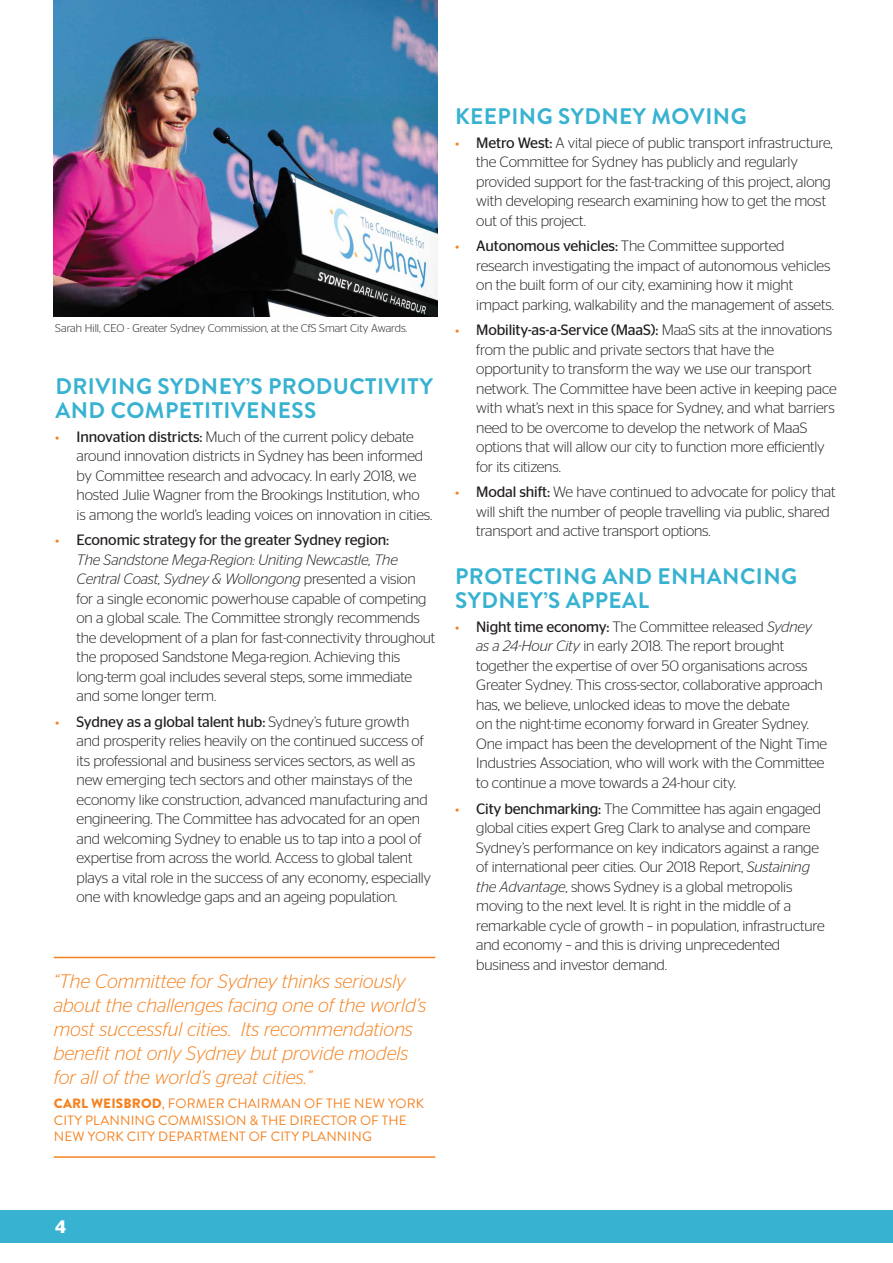
<style>
.page{position:relative;width:893px;height:1263px;background:#fff}
.page>*{position:absolute;margin:0;border:0;box-sizing:border-box;transform-origin:0 0}
.t1{font:700 22.5px/24px "Brandon Grotesque";letter-spacing:.02em;color:#38b2d1}
.t2{font:italic 300 19.5px/24px "Stag Sans";color:#f58220}
.t3{font:600 18px "Stag Sans";color:#fff}
.t4{font:300 15px/19.5px "Stag Sans";letter-spacing:-.01em;color:#231f20}
.t5{font:13.5px/16.5px "Brandon Grotesque";letter-spacing:.01em;color:#f58220}
.t6{font:300 11.25px "Stag Sans";color:#231f20}
.s1{font-family:"Myriad Pro";font-weight:400;color:#f58220}
.s2{font-weight:400}
.s3{font-style:italic}
.s4{font-weight:900}
</style>
<div class="page">
<div style="left:0;top:1210px;width:893px;height:32px;background:#38b2d1"></div>
<hr style="left:892px;top:0;width:1px;height:1263px;background:#26418d">
<img style="left:54px;top:0;width:384px;height:317px">
<hr style="left:54px;top:957px;width:381px;height:1px;background:#f58220">
<hr style="left:54px;top:1156px;width:381px;height:2px;background:#f58220">
<p class="t6" style="left:55px;top:322px;width:354px">Sarah Hill, CEO - Greater Sydney Commission, at the CfS Smart City Awards.</p>
<h1 class="t1" style="left:55px;top:374px;width:379px">DRIVING SYDNEY’S PRODUCTIVITY<br>AND COMPETITIVENESS</h1>
<p class="t4" style="left:77px;top:426px;width:357px;text-indent:-21px"><span class="s1">•</span> <span class="s2">Innovation districts:</span> Much of the current policy debate around innovation districts in Sydney has been informed by Committee research and advocacy. In early 2018, we hosted Julie Wagner from the Brookings Institution, who is among the world’s leading voices on innovation in cities.</p>
<p class="t4" style="left:77px;top:530px;width:360px;text-indent:-21px"><span class="s1">•</span> <span class="s2">Economic strategy for the greater Sydney region:<br></span><span class="s3">The Sandstone Mega-Region: Uniting Newcastle, The Central Coast, Sydney &amp; Wollongong</span> presented a vision for a single economic powerhouse capable of competing on a global scale. The Committee strongly recommends the development of a plan for fast-connectivity throughout the proposed Sandstone Mega-region. Achieving this long-term goal includes several steps, some immediate and some longer term.</p>
<p class="t4" style="left:77px;top:711px;width:356px;text-indent:-21px"><span class="s1">•</span> <span class="s2">Sydney as a global talent hub:</span> Sydney’s future growth and prosperity relies heavily on the continued success of its professional and business services sectors, as well as new emerging tech sectors and other mainstays of the economy like construction, advanced manufacturing and engineering. The Committee has advocated for an open and welcoming Sydney to enable us to tap into a pool of expertise from across the world. Access to global talent plays a vital role in the success of any economy, especially one with knowledge gaps and an ageing population.</p>
<h2 class="t2" style="left:54px;top:969px;width:374px">“The Committee for Sydney thinks seriously about the challenges facing one of the world’s most successful cities. Its recommendations benefit not only Sydney but provide models for all of the world’s great cities.”</h2>
<p class="t5" style="left:54px;top:1095px;width:372px"><span class="s4">CARL WEISBROD</span>, FORMER CHAIRMAN OF THE NEW YORK<br>CITY PLANNING COMMISSION &amp; THE DIRECTOR OF THE<br>NEW YORK CITY DEPARTMENT OF CITY PLANNING</p>
<h1 class="t1" style="left:455px;top:104px;width:293px">KEEPING SYDNEY MOVING</h1>
<p class="t4" style="left:476px;top:132px;width:358px;text-indent:-21px"><span class="s1">•</span> <span class="s2">Metro West:</span> A vital piece of public transport infrastructure, the Committee for Sydney has publicly and regularly provided support for the fast-tracking of this project, along with developing research examining how to get the most out of this project.</p>
<p class="t4" style="left:476px;top:236px;width:359px;text-indent:-21px"><span class="s1">•</span> <span class="s2">Autonomous vehicles:</span> The Committee supported research investigating the impact of autonomous vehicles on the built form of our city, examining how it might impact parking, walkability and the management of assets.</p>
<p class="t4" style="left:476px;top:320px;width:362px;text-indent:-21px"><span class="s1">•</span> <span class="s2">Mobility-as-a-Service (MaaS):</span> MaaS sits at the innovations from the public and private sectors that have the opportunity to transform the way we use our transport network. The Committee have been active in keeping pace with what’s next in this space for Sydney, and what barriers need to be overcome to develop the network of MaaS options that will allow our city to function more efficiently for its citizens.</p>
<p class="t4" style="left:476px;top:482px;width:361px;text-indent:-21px"><span class="s1">•</span> <span class="s2">Modal shift:</span> We have continued to advocate for policy that will shift the number of people travelling via public, shared transport and active transport options.</p>
<h1 class="t1" style="left:455px;top:565px;width:344px">PROTECTING AND ENHANCING<br>SYDNEY’S APPEAL</h1>
<p class="t4" style="left:476px;top:617px;width:352px;text-indent:-21px"><span class="s1">•</span> <span class="s2">Night time economy:</span> The Committee released <span class="s3">Sydney as a 24-Hour City</span> in early 2018. The report brought together the expertise of over 50 organisations across Greater Sydney. This cross-sector, collaborative approach has, we believe, unlocked ideas to move the debate<br>on the night-time economy forward in Greater Sydney.<br>One impact has been the development of the Night Time Industries Association, who will work with the Committee to continue a move towards a 24-hour city.</p>
<p class="t4" style="left:476px;top:798px;width:350px;text-indent:-21px"><span class="s1">•</span> <span class="s2">City benchmarking:</span> The Committee has again engaged global cities expert Greg Clark to analyse and compare Sydney’s performance on key indicators against a range of international peer cities. Our 2018 Report, <span class="s3">Sustaining the Advantage</span>, shows Sydney is a global metropolis moving to the next level. It is right in the middle of a remarkable cycle of growth – in population, infrastructure and economy – and this is driving unprecedented business and investor demand.</p>
<p class="t3" style="left:55px;top:1216px;width:12px">4</p>
</div>
